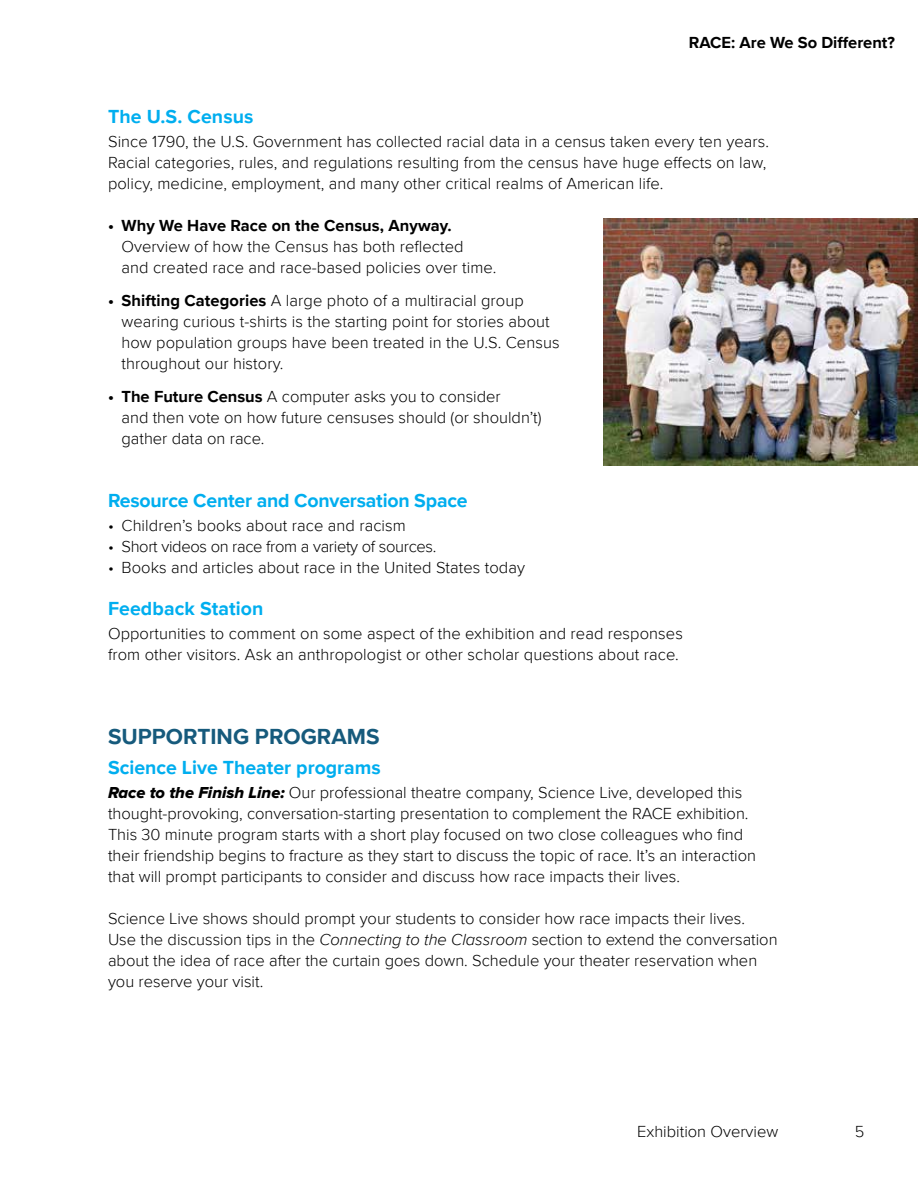
<style>
.page{position:relative;width:918px;height:1188px;background:#fff}
.page>*{position:absolute;margin:0;border:0;box-sizing:border-box;transform-origin:0 0}
.t1{font:700 22.5px "Proxima Nova";color:#165a7c}
.t2{font:700 19.5px "Proxima Nova";color:#00aeef}
.t3{font:300 16.5px/21px "Proxima Nova";color:#000}
.t4{font:700 16.5px "Proxima Nova";letter-spacing:.005em;color:#000}
.t5{font:300 16.5px "Proxima Nova";letter-spacing:-.02em;color:#000}
.s1{font-weight:700}
.s2{font-family:"Proxima Nova Extrabld It";font-weight:400}
.s3{font-style:italic}
</style>
<div class="page">
<img style="left:604px;top:219px;width:314px;height:246px">
<p class="t4" style="left:689px;top:30px;width:208px">RACE: Are We So Different?</p>
<p class="t2" style="left:108px;top:102px;width:147px">The U.S. Census</p>
<p class="t3" style="left:108px;top:131px;width:663px">Since 1790, the U.S. Government has collected racial data in a census taken every ten years.<br>Racial categories, rules, and regulations resulting from the census have huge effects on law, policy, medicine, employment, and many other critical realms of American life.</p>
<p class="t4" style="left:108px;top:214px;width:345px">• Why We Have Race on the Census, Anyway.</p>
<p class="t3" style="left:121px;top:236px;width:376px">Overview of how the Census has both reflected<br>and created race and race-based policies over time.</p>
<p class="t3" style="left:121px;top:290px;width:440px;text-indent:-13px"><span class="s1">• Shifting Categories</span> A large photo of a multiracial group wearing curious t-shirts is the starting point for stories about how population groups have been treated in the U.S. Census throughout our history.</p>
<p class="t3" style="left:121px;top:386px;width:422px;text-indent:-13px"><span class="s1">• The Future Census</span> A computer asks you to consider<br>and then vote on how future censuses should (or shouldn’t) gather data on race.</p>
<p class="t2" style="left:108px;top:486px;width:361px">Resource Center and Conversation Space</p>
<p class="t3" style="left:108px;top:515px;width:299px">• Children’s books about race and racism</p>
<p class="t5" style="left:108px;top:535px;width:330px">• Short videos on race from a variety of sources.</p>
<p class="t3" style="left:108px;top:557px;width:419px">• Books and articles about race in the United States today</p>
<p class="t2" style="left:108px;top:594px;width:157px">Feedback Station</p>
<p class="t3" style="left:108px;top:623px;width:576px">Opportunities to comment on some aspect of the exhibition and read responses from other visitors. Ask an anthropologist or other scholar questions about race.</p>
<h1 class="t1" style="left:108px;top:720px;width:273px">SUPPORTING PROGRAMS</h1>
<p class="t2" style="left:108px;top:753px;width:274px">Science Live Theater programs</p>
<p class="t3" style="left:108px;top:782px;width:650px"><span class="s2">Race to the Finish Line:</span> Our professional theatre company, Science Live, developed this thought-provoking, conversation-starting presentation to complement the RACE exhibition.<br>This 30 minute program starts with a short play focused on two close colleagues who find their friendship begins to fracture as they start to discuss the topic of race. It’s an interaction that will prompt participants to consider and discuss how race impacts their lives.</p>
<p class="t3" style="left:108px;top:908px;width:671px">Science Live shows should prompt your students to consider how race impacts their lives.<br>Use the discussion tips in the <span class="s3">Connecting to the Classroom</span> section to extend the conversation about the idea of race after the curtain goes down. Schedule your theater reservation when you reserve your visit.</p>
<p class="t3" style="left:637px;top:1120px;width:143px">Exhibition Overview</p>
<p class="t3" style="left:855px;top:1120px;width:11px">5</p>
</div>
